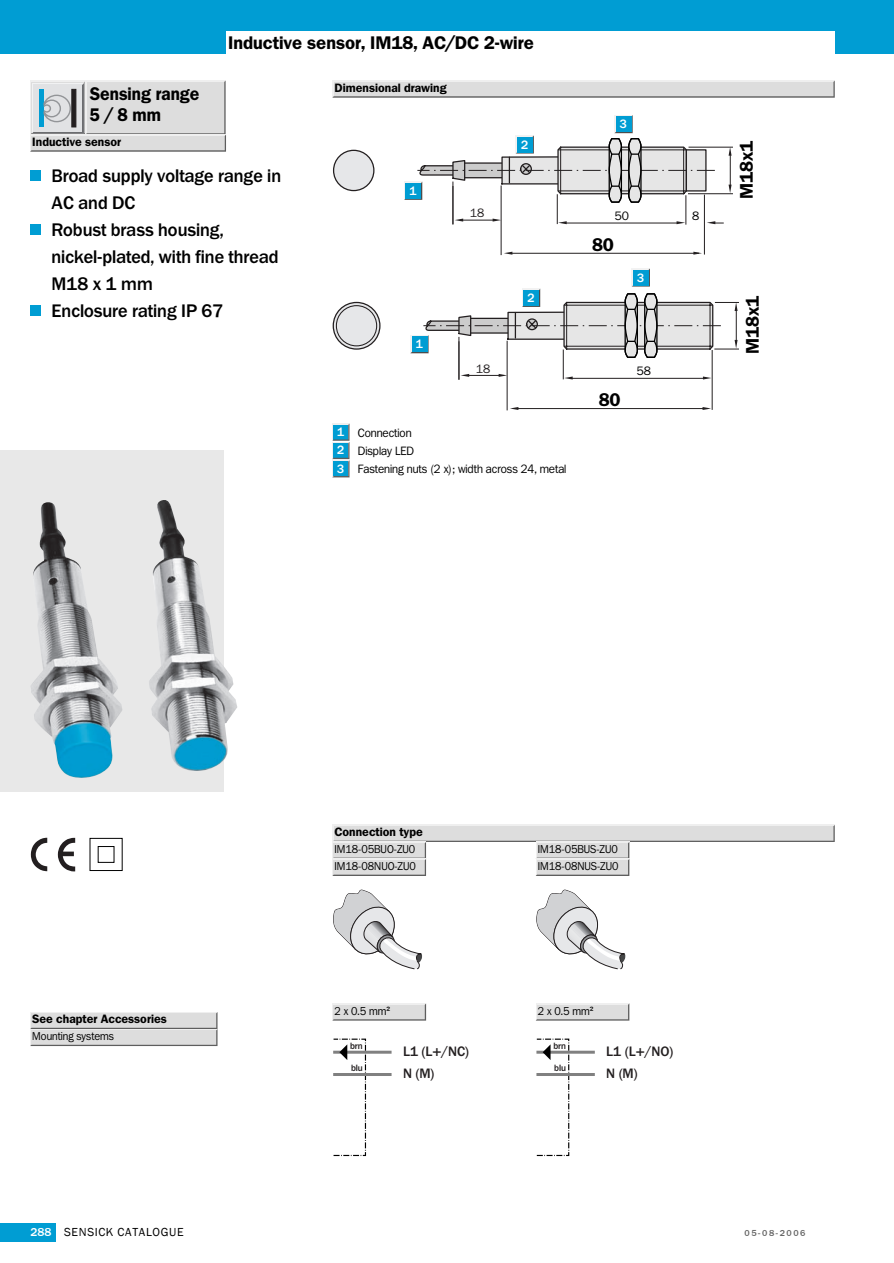
<style>
.page{position:relative;width:894px;height:1263px;background:#fff}
.page>*{position:absolute;margin:0;border:0;box-sizing:border-box;transform-origin:0 0}
.t1{font:500 18px/27px "Franklin ITCBQ";color:#000}
.t2{font:600 18px "Franklin ITCBQ";color:#000}
.t3{font:600 18px/21px "Franklin ITCBQ";color:#000;scale:.95 1}
.t4{font:500 13.5px/22px "Franklin ITCBQ";color:#231f20}
.t5{font:600 12px "Franklin ITCBQ";color:#000}
.t6{font:12px/18.3px "Franklin ITCBQ";letter-spacing:-.005em;color:#000;scale:.95 1}
.t7{font:12px "SICK Franklin";letter-spacing:.055em;color:#000}
.t8{font:500 12px "Franklin ITCBQ";color:#fff}
.t9{font:12px "Franklin ITCBQ";letter-spacing:-.005em;color:#000}
.t10{font:12px "Franklin ITCBQ";color:#231f20}
.t11{font:11.4px/17px "Franklin ITCBQ";letter-spacing:-.005em;color:#000;scale:.94 1}
.t12{font:500 9px "Franklin ITCBQ";color:#231f20}
.t13{font:500 9px "SICK Franklin";letter-spacing:.175em;color:#656565}
.s1{font-weight:500;color:#fff}
.s2{font-family:"Arial"}
</style>
<div class="page">
<div style="left:0;top:0;width:893px;height:54px;background:#009dd3"></div>
<div style="left:0;top:1223px;width:56px;height:18px;background:#009dd3"></div>
<div style="left:226px;top:32px;width:608px;height:25px;background:#fff"></div>
<svg style="left:30px;top:81px;width:196px;height:71px;background:#d2d4d5"></svg>
<div style="left:30px;top:170px;width:11px;height:11px;background:#009dd3"></div>
<div style="left:30px;top:224px;width:11px;height:11px;background:#009dd3"></div>
<div style="left:30px;top:305px;width:11px;height:11px;background:#009dd3"></div>
<div style="left:0;top:450px;width:224px;height:342px;background:#e8e8e8"></div>
<img style="left:31px;top:500px;width:206px;height:278px">
<svg style="left:31px;top:838px;width:44px;height:33px"></svg>
<svg style="left:89px;top:837px;width:34px;height:34px"></svg>
<svg style="left:332px;top:81px;width:502px;height:17px;background:#d4d4d4"></svg>
<hr style="left:688px;top:147px;width:44px;height:1px;background:#231f20">
<hr style="left:729px;top:155px;width:1px;height:32px;background:#231f20">
<hr style="left:687px;top:193px;width:45px;height:1px;background:#231f20">
<hr style="left:565px;top:223px;width:112px;height:1px;background:#231f20">
<hr style="left:511px;top:253px;width:187px;height:1px;background:#231f20">
<hr style="left:703px;top:195px;width:1px;height:60px;background:#231f20">
<hr style="left:685px;top:195px;width:1px;height:30px;background:#231f20">
<hr style="left:452px;top:182px;width:1px;height:43px;background:#231f20">
<hr style="left:500px;top:185px;width:1px;height:70px;background:#231f20">
<svg style="left:504px;top:252px;width:8px;height:3px"></svg>
<svg style="left:693px;top:252px;width:8px;height:3px"></svg>
<svg style="left:558px;top:221px;width:8px;height:3px"></svg>
<svg style="left:707px;top:221px;width:16px;height:3px"></svg>
<svg style="left:728px;top:185px;width:3px;height:8px"></svg>
<svg style="left:728px;top:147px;width:3px;height:9px"></svg>
<svg style="left:676px;top:221px;width:8px;height:3px"></svg>
<div style="left:333px;top:150px;width:41px;height:41px;background:#e6e7e9;border:1px solid #231f20;border-radius:50%"></div>
<hr style="left:556px;top:194px;width:1px;height:30px;background:#231f20">
<hr style="left:461px;top:220px;width:32px;height:1px;background:#231f20">
<svg style="left:455px;top:219px;width:8px;height:3px"></svg>
<svg style="left:492px;top:219px;width:9px;height:3px"></svg>
<svg style="left:404px;top:115px;width:310px;height:88px"></svg>
<div style="left:615px;top:117px;width:15px;height:15px;background:#009dd3"></div>
<hr style="left:571px;top:378px;width:132px;height:1px;background:#231f20">
<hr style="left:517px;top:408px;width:190px;height:1px;background:#231f20">
<hr style="left:711px;top:350px;width:1px;height:60px;background:#231f20">
<hr style="left:458px;top:337px;width:1px;height:43px;background:#231f20">
<hr style="left:506px;top:341px;width:1px;height:69px;background:#231f20">
<svg style="left:510px;top:407px;width:8px;height:3px"></svg>
<svg style="left:702px;top:407px;width:8px;height:3px"></svg>
<svg style="left:564px;top:376px;width:8px;height:3px"></svg>
<svg style="left:702px;top:376px;width:9px;height:3px"></svg>
<svg style="left:332px;top:302px;width:48px;height:48px;background:#cbcbcd"></svg>
<div style="left:336px;top:305px;width:41px;height:41px;border:1px solid #231f20;border-radius:50%"></div>
<hr style="left:562px;top:349px;width:1px;height:30px;background:#231f20">
<hr style="left:467px;top:375px;width:32px;height:1px;background:#231f20">
<svg style="left:461px;top:374px;width:8px;height:3px"></svg>
<svg style="left:498px;top:374px;width:9px;height:3px"></svg>
<svg style="left:410px;top:268px;width:328px;height:90px"></svg>
<div style="left:633px;top:270px;width:15px;height:15px;background:#009dd3"></div>
<svg style="left:332px;top:424px;width:17px;height:53px"></svg>
<svg style="left:333px;top:889px;width:89px;height:80px"></svg>
<div style="left:333px;top:1038px;width:33px;height:118px;border:1px dashed #000"></div>
<hr style="left:333px;top:1050px;width:58px;height:3px;background:#808080">
<hr style="left:333px;top:1073px;width:58px;height:3px;background:#808080">
<svg style="left:339px;top:1044px;width:8px;height:16px"></svg>
<svg style="left:332px;top:825px;width:502px;height:51px"></svg>
<svg style="left:536px;top:889px;width:89px;height:80px"></svg>
<svg style="left:536px;top:1003px;width:93px;height:17px;background:#d8d8d8"></svg>
<div style="left:536px;top:1038px;width:33px;height:118px;border:1px dashed #000"></div>
<hr style="left:536px;top:1050px;width:58px;height:3px;background:#808080">
<hr style="left:536px;top:1073px;width:58px;height:3px;background:#808080">
<svg style="left:542px;top:1045px;width:8px;height:15px"></svg>
<svg style="left:30px;top:1012px;width:187px;height:34px;background:#d4d4d4"></svg>
<svg style="left:332px;top:1003px;width:94px;height:17px;background:#d8d8d8"></svg>
<p class="t2" style="left:228px;top:36px;width:307px">Inductive sensor, IM18, AC/DC 2-wire</p>
<p class="t3" style="left:90px;top:85px;width:117px">Sensing range<br>5 / 8 mm</p>
<p class="t5" style="left:32px;top:137px;width:90px">Inductive sensor</p>
<p class="t1" style="left:51px;top:164px;width:231px">Broad supply voltage range in<br>AC and DC<br>Robust brass housing, nickel-plated, with fine thread<br>M18 x 1 mm<br>Enclosure rating IP 67</p>
<p class="t5" style="left:334px;top:83px;width:114px">Dimensional drawing</p>
<p class="t8" style="left:409px;top:186px;width:9px">1</p>
<p class="t8" style="left:415px;top:340px;width:9px">1</p>
<p class="t8" style="left:521px;top:140px;width:9px">2</p>
<p class="t8" style="left:619px;top:120px;width:9px">3</p>
<p class="t10" style="left:469px;top:208px;width:16px">18</p>
<p class="t9" style="left:614px;top:211px;width:16px">50</p>
<p class="t2" style="left:591px;top:237px;width:23px">80</p>
<p class="t8" style="left:527px;top:293px;width:9px">2</p>
<p class="t8" style="left:637px;top:273px;width:9px">3</p>
<p class="t10" style="left:475px;top:364px;width:16px">18</p>
<p class="t9" style="left:636px;top:366px;width:16px">58</p>
<p class="t6" style="left:337px;top:425px;width:242px"><span class="s1">1</span> Connection<br><span class="s1">2</span> Display LED<br><span class="s1">3</span> Fastening nuts (2 x); width across 24, metal</p>
<p class="t2" style="left:598px;top:393px;width:23px">80</p>
<p class="t9" style="left:691px;top:211px;width:9px">8</p>
<p class="t2" style="left:739px;top:199px;width:60px;rotate:-90deg">M18x1</p>
<p class="t2" style="left:745px;top:354px;width:60px;rotate:-90deg">M18x1</p>
<p class="t5" style="left:32px;top:1014px;width:136px">See chapter Accessories</p>
<p class="t11" style="left:32px;top:1029px;width:88px">Mounting systems</p>
<p class="t5" style="left:334px;top:827px;width:90px">Connection type</p>
<p class="t11" style="left:334px;top:842px;width:88px">IM18-05BUO-ZU0<br>IM18-08NUO-ZU0</p>
<p class="t11" style="left:537px;top:842px;width:87px">IM18-05BUS-ZU0<br>IM18-08NUS-ZU0</p>
<p class="t11" style="left:334px;top:1003px;width:61px">2 x 0.5 mm<span class="s2">²</span></p>
<p class="t12" style="left:350px;top:1042px;width:14px">brn</p>
<p class="t12" style="left:351px;top:1064px;width:13px">blu</p>
<p class="t4" style="left:403px;top:1041px;width:68px">L1 (L+/NC)<br>N (M)</p>
<p class="t11" style="left:537px;top:1003px;width:61px">2 x 0.5 mm<span class="s2">²</span></p>
<p class="t12" style="left:553px;top:1042px;width:14px">brn</p>
<p class="t12" style="left:554px;top:1064px;width:13px">blu</p>
<p class="t4" style="left:606px;top:1041px;width:68px">L1 (L+/NO)<br>N (M)</p>
<p class="t7" style="left:30px;top:1225px;width:155px"><span class="s1">288</span> SENSICK CATALOGUE</p>
<p class="t13" style="left:744px;top:1227px;width:62px">05-08-2006</p>
</div>
